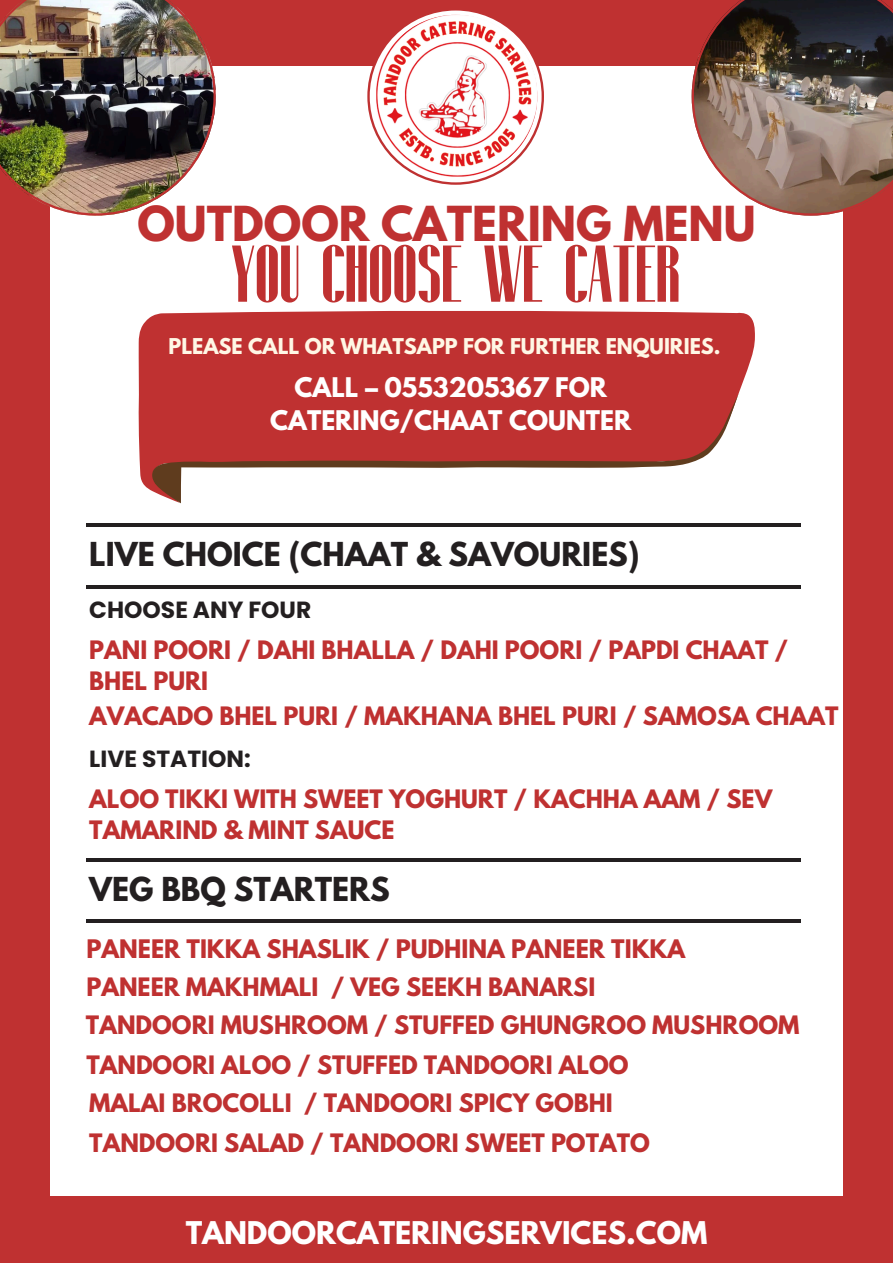
<style>
.page{position:relative;width:893px;height:1263px;background:#bf3131}
.page>*{position:absolute;margin:0;border:0;box-sizing:border-box;transform-origin:0 0}
.t1{font:700 82.43px "Fontuna";color:#bf3131}
.t2{font:700 42.75px "League Spartan";color:#bf3131}
.t3{font:700 29.25px "League Spartan";color:#231f20}
.t4{font:700 27.75px "League Spartan";color:#fff}
.t5{font:700 24px/33.2px "League Spartan";color:#fff;text-align:center}
.t6{font:700 23.4px "Poppins";color:#231f20}
.t7{font:700 22.65px "League Spartan";color:#bf3131}
.t8{font:700 22.5px/31.5px "League Spartan";color:#bf3131}
.t9{font:700 19.27px "League Spartan";color:#fff7e5}
</style>
<div class="page">
<div style="left:50px;top:66px;width:793px;height:1129px;background:#fff"></div>
<img style="left:0;top:0;width:216px;height:216px">
<img style="left:691px;top:0;width:202px;height:216px">
<svg style="left:367px;top:8px;width:177px;height:177px;fill:#bf3131"></svg>
<div style="left:370px;top:11px;width:171px;height:171px;background:#fff;border-radius:50%"></div>
<img style="left:374px;top:15px;width:163px;height:163px;border-radius:50%">
<div style="left:138px;top:311px;width:617px;height:180px;background:#bf3131"></div>
<svg style="left:152px;top:393px;width:586px;height:110px;fill:#bf3131"></svg>
<hr style="left:86px;top:523px;width:715px;height:3px;background:#231f20">
<hr style="left:86px;top:585px;width:715px;height:3px;background:#231f20">
<hr style="left:86px;top:858px;width:715px;height:3px;background:#231f20">
<hr style="left:86px;top:920px;width:715px;height:3px;background:#231f20">
<p class="t2" style="left:137px;top:203px;width:619px">OUTDOOR CATERING MENU</p>
<p class="t1" style="left:231px;top:232px;width:450px">YOU CHOOSE WE CATER</p>
<p class="t9" style="left:168px;top:336px;width:554px">PLEASE CALL OR WHATSAPP FOR FURTHER ENQUIRIES.</p>
<h3 class="t5" style="left:270px;top:373px;width:363px">CALL – 0553205367 FOR<br>CATERING/CHAAT COUNTER</h3>
<p class="t3" style="left:89px;top:540px;width:552px">LIVE CHOICE (CHAAT &amp; SAVOURIES)</p>
<h4 class="t6" style="left:89px;top:594px;width:223px">CHOOSE ANY FOUR</h4>
<p class="t8" style="left:89px;top:637px;width:700px;line-height:30.9px">PANI POORI / DAHI BHALLA / DAHI POORI / PAPDI CHAAT /<br>BHEL PURI</p>
<h4 class="t8" style="left:89px;top:703px;width:750px">AVACADO BHEL PURI / MAKHANA BHEL PURI / SAMOSA CHAAT</h4>
<p class="t6" style="left:89px;top:742px;width:163px">LIVE STATION:</p>
<h4 class="t8" style="left:89px;top:786px;width:684px">ALOO TIKKI WITH SWEET YOGHURT / KACHHA AAM / SEV<br>TAMARIND &amp; MINT SAUCE</h4>
<h4 class="t3" style="left:89px;top:875px;width:302px">VEG BBQ STARTERS</h4>
<p class="t7" style="left:86px;top:937px;width:600px">PANEER TIKKA SHASLIK / PUDHINA PANEER TIKKA</p>
<h4 class="t8" style="left:86px;top:974px;width:510px">PANEER MAKHMALI / VEG SEEKH BANARSI</h4>
<p class="t8" style="left:86px;top:1011px;width:715px">TANDOORI MUSHROOM / STUFFED GHUNGROO MUSHROOM</p>
<h3 class="t8" style="left:86px;top:1052px;width:544px">TANDOORI ALOO / STUFFED TANDOORI ALOO</h3>
<h4 class="t8" style="left:89px;top:1090px;width:525px">MALAI BROCOLLI / TANDOORI SPICY GOBHI</h4>
<h4 class="t8" style="left:89px;top:1130px;width:562px">TANDOORI SALAD / TANDOORI SWEET POTATO</h4>
<p class="t4" style="left:186px;top:1219px;width:523px">TANDOORCATERINGSERVICES.COM</p>
</div>
